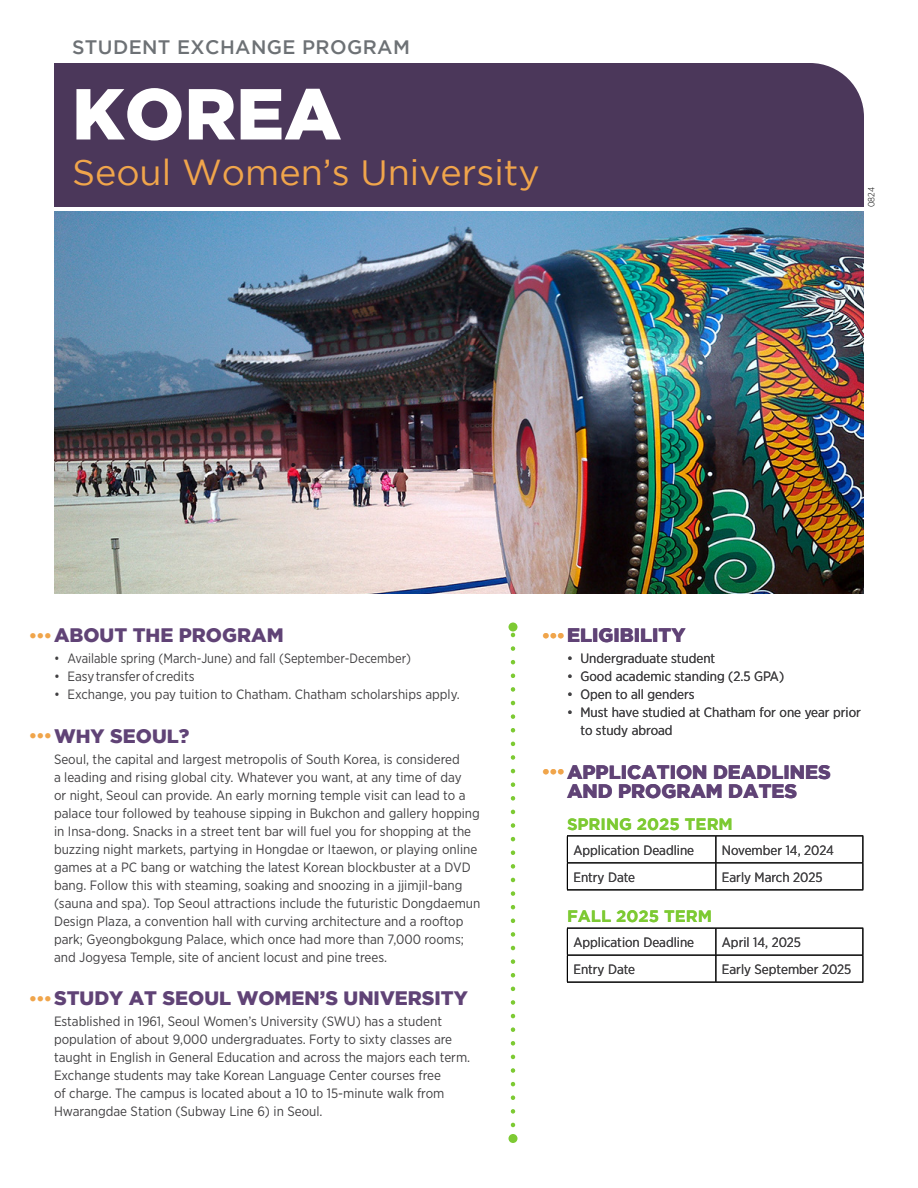
<style>
.page{position:relative;width:918px;height:1188px;background:#fff}
.page>*{position:absolute;margin:0;border:0;box-sizing:border-box;transform-origin:0 0}
.t1{font:900 72px "Gotham";color:#fff}
.t2{font:36px "Gotham";color:#f0a54b}
.t3{font:24px "Bovine Round MVB";color:#f0a54b}
.t4{font:900 19.5px/19.5px "Gotham";color:#604376}
.t5{font:500 19.5px "Gotham";letter-spacing:.02em;color:#6d7175}
.t6{font:700 16.5px "Gotham";color:#7dca33}
.t7{font:13.5px/18px "Gotham Narrow";color:#414042}
.t8{font:13.5px "Gotham Narrow";color:#414042;scale:.95 1}
.t9{font:300 9px "Gotham Narrow";color:#000}
</style>
<div class="page">
<div style="left:54px;top:63px;width:810px;height:144px;background:#4b375a"></div>
<img style="left:54px;top:212px;width:810px;height:382px">
<hr style="left:567px;top:836px;width:149px;height:1px;background:#000">
<hr style="left:716px;top:836px;width:147px;height:1px;background:#000">
<hr style="left:567px;top:862px;width:149px;height:1px;background:#000">
<svg style="left:567px;top:836px;width:1px;height:54px"></svg>
<hr style="left:716px;top:862px;width:147px;height:1px;background:#000">
<svg style="left:716px;top:836px;width:1px;height:54px"></svg>
<svg style="left:862px;top:836px;width:1px;height:54px"></svg>
<hr style="left:567px;top:890px;width:149px;height:1px;background:#000">
<hr style="left:716px;top:890px;width:147px;height:1px;background:#000">
<hr style="left:567px;top:928px;width:149px;height:1px;background:#000">
<hr style="left:716px;top:928px;width:147px;height:1px;background:#000">
<hr style="left:567px;top:955px;width:149px;height:1px;background:#000">
<svg style="left:567px;top:929px;width:1px;height:53px"></svg>
<hr style="left:716px;top:955px;width:147px;height:1px;background:#000">
<svg style="left:716px;top:928px;width:1px;height:54px"></svg>
<svg style="left:862px;top:928px;width:1px;height:54px"></svg>
<hr style="left:567px;top:982px;width:149px;height:1px;background:#000">
<hr style="left:716px;top:982px;width:147px;height:1px;background:#000">
<svg style="left:511px;top:632px;width:4px;height:493px"></svg>
<div style="left:508px;top:1134px;width:10px;height:9px;background:#7dca33;border-radius:50%"></div>
<svg style="left:508px;top:622px;width:10px;height:10px"></svg>
<h3 class="t5" style="left:72px;top:37px;width:339px">STUDENT EXCHANGE PROGRAM</h3>
<h1 class="t1" style="left:72px;top:72px;width:271px">KOREA</h1>
<h2 class="t2" style="left:72px;top:153px;width:469px">Seoul Women’s University</h2>
<p class="t9" style="left:866px;top:207px;width:21px;rotate:-90deg">0824</p>
<h3 class="t4" style="left:54px;top:625px;width:231px">ABOUT THE PROGRAM</h3>
<p class="t8" style="left:54px;top:650px;width:377px">• Available spring (March-June) and fall (September-December)</p>
<p class="t7" style="left:54px;top:667px;width:142px">• Easy transfer of credits</p>
<p class="t7" style="left:54px;top:685px;width:407px">• Exchange, you pay tuition to Chatham. Chatham scholarships apply.</p>
<h3 class="t4" style="left:54px;top:725px;width:137px">WHY SEOUL?</h3>
<p class="t7" style="left:54px;top:749px;width:428px">Seoul, the capital and largest metropolis of South Korea, is considered<br>a leading and rising global city. Whatever you want, at any time of day<br>or night, Seoul can provide. An early morning temple visit can lead to a palace tour followed by teahouse sipping in Bukchon and gallery hopping in Insa-dong. Snacks in a street tent bar will fuel you for shopping at the buzzing night markets, partying in Hongdae or Itaewon, or playing online games at a PC bang or watching the latest Korean blockbuster at a DVD bang. Follow this with steaming, soaking and snoozing in a jjimjil-bang (sauna and spa). Top Seoul attractions include the futuristic Dongdaemun Design Plaza, a convention hall with curving architecture and a rooftop park; Gyeongbokgung Palace, which once had more than 7,000 rooms; and Jogyesa Temple, site of ancient locust and pine trees.</p>
<h3 class="t4" style="left:54px;top:988px;width:415px">STUDY AT SEOUL WOMEN’S UNIVERSITY</h3>
<p class="t7" style="left:54px;top:1012px;width:418px">Established in 1961, Seoul Women’s University (SWU) has a student population of about 9,000 undergraduates. Forty to sixty classes are taught in English in General Education and across the majors each term.<br>Exchange students may take Korean Language Center courses free<br>of charge. The campus is located about a 10 to 15-minute walk from Hwarangdae Station (Subway Line 6) in Seoul.</p>
<h3 class="t3" style="left:28px;top:616px;width:25px">…</h3>
<h3 class="t3" style="left:28px;top:717px;width:25px">…</h3>
<h3 class="t3" style="left:28px;top:979px;width:25px">…</h3>
<h3 class="t4" style="left:567px;top:625px;width:120px">ELIGIBILITY</h3>
<p class="t7" style="left:567px;top:649px;width:150px">• Undergraduate student</p>
<p class="t7" style="left:567px;top:667px;width:219px">• Good academic standing (2.5 GPA)</p>
<p class="t7" style="left:567px;top:685px;width:129px">• Open to all genders</p>
<p class="t7" style="left:580px;top:703px;width:282px;text-indent:-14px">• Must have studied at Chatham for one year prior to study abroad</p>
<h3 class="t4" style="left:567px;top:761px;width:265px">APPLICATION DEADLINES<br>AND PROGRAM DATES</h3>
<p class="t6" style="left:567px;top:814px;width:167px">SPRING 2025 TERM</p>
<p class="t7" style="left:573px;top:841px;width:122px">Application Deadline</p>
<p class="t7" style="left:722px;top:841px;width:113px">November 14, 2024</p>
<p class="t7" style="left:573px;top:868px;width:63px">Entry Date</p>
<p class="t7" style="left:722px;top:868px;width:102px">Early March 2025</p>
<p class="t6" style="left:567px;top:906px;width:147px">FALL 2025 TERM</p>
<p class="t7" style="left:573px;top:933px;width:122px">Application Deadline</p>
<p class="t7" style="left:722px;top:933px;width:81px">April 14, 2025</p>
<p class="t7" style="left:573px;top:960px;width:63px">Entry Date</p>
<p class="t7" style="left:722px;top:960px;width:131px">Early September 2025</p>
<h3 class="t3" style="left:542px;top:616px;width:25px">…</h3>
<h3 class="t3" style="left:542px;top:753px;width:25px">…</h3>
</div>
